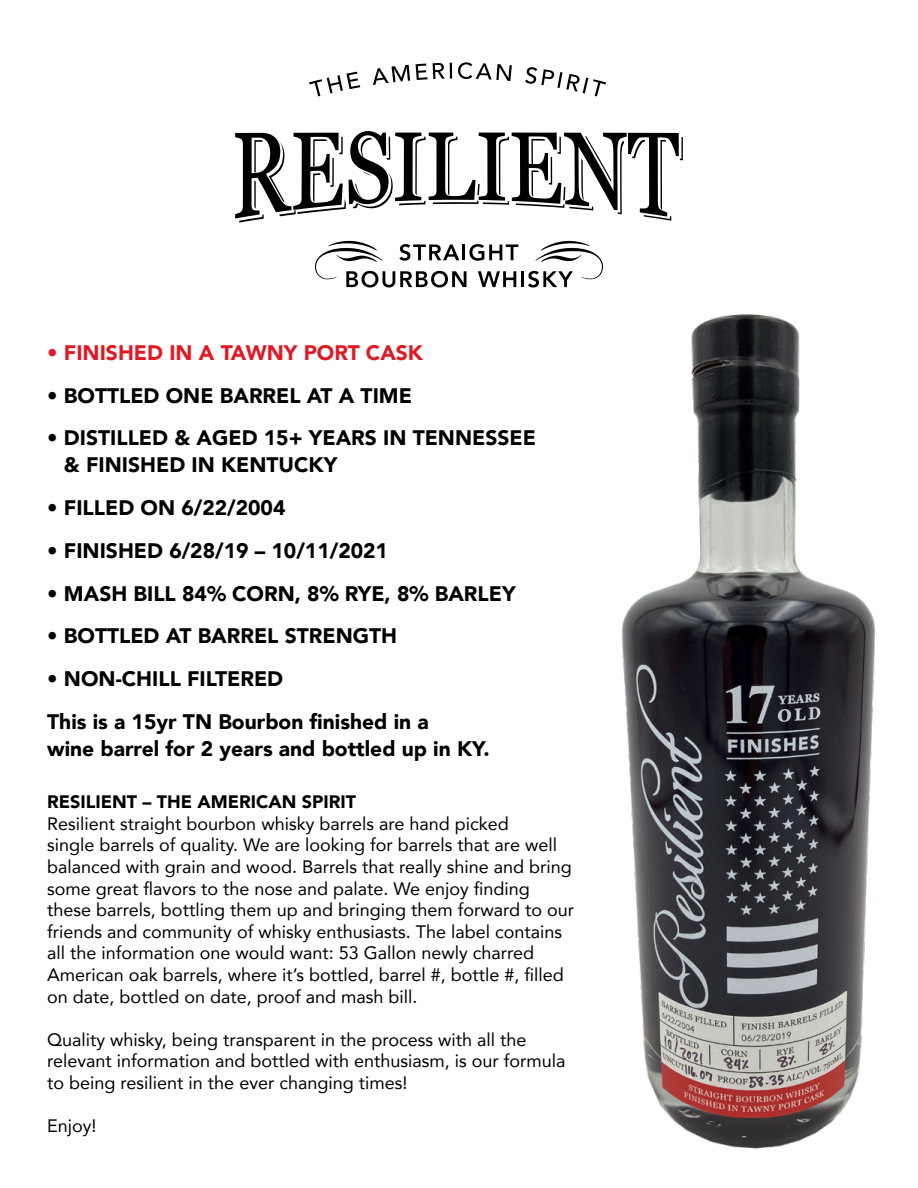
<style>
.page{position:relative;width:918px;height:1188px;background:#fff}
.page>*{position:absolute;margin:0;border:0;box-sizing:border-box;transform-origin:0 0}
.t1{font:900 21px/27px "Avenir";color:#000}
.t2{font:900 21px "Avenir";color:#e01a25}
.t3{font:18px/21.6px "Avenir";color:#000}
.t4{font:900 18px "Avenir";color:#000}
</style>
<div class="page">
<img style="left:621px;top:314px;width:254px;height:835px">
<svg style="left:309px;top:72px;width:51px;height:24px"></svg>
<svg style="left:373px;top:65px;width:37px;height:20px"></svg>
<svg style="left:416px;top:63px;width:36px;height:17px"></svg>
<svg style="left:458px;top:62px;width:54px;height:19px"></svg>
<svg style="left:525px;top:67px;width:81px;height:29px"></svg>
<svg style="left:235px;top:131px;width:448px;height:92px"></svg>
<hr style="left:521px;top:271px;width:3px;height:16px;background:#000">
<svg style="left:528px;top:240px;width:76px;height:48px"></svg>
<svg style="left:314px;top:240px;width:204px;height:48px"></svg>
<p class="t2" style="left:47px;top:335px;width:377px">• FINISHED IN A TAWNY PORT CASK</p>
<p class="t1" style="left:47px;top:381px;width:366px">• BOTTLED ONE BARREL AT A TIME</p>
<p class="t1" style="left:64px;top:424px;width:474px;text-indent:-17px">• DISTILLED &amp; AGED 15+ YEARS IN TENNESSEE &amp; FINISHED IN KENTUCKY</p>
<p class="t1" style="left:47px;top:494px;width:240px">• FILLED ON 6/22/2004</p>
<p class="t1" style="left:47px;top:537px;width:342px">• FINISHED 6/28/19 – 10/11/2021</p>
<p class="t1" style="left:47px;top:579px;width:470px">• MASH BILL 84% CORN, 8% RYE, 8% BARLEY</p>
<p class="t1" style="left:47px;top:622px;width:351px">• BOTTLED AT BARREL STRENGTH</p>
<p class="t1" style="left:47px;top:657px;width:383px;line-height:42.8px">• NON-CHILL FILTERED<br>This is a 15yr TN Bourbon finished in a</p>
<p class="t1" style="left:47px;top:735px;width:444px">wine barrel for 2 years and bottled up in KY.</p>
<p class="t4" style="left:47px;top:786px;width:310px">RESILIENT – THE AMERICAN SPIRIT</p>
<p class="t3" style="left:47px;top:812px;width:529px">Resilient straight bourbon whisky barrels are hand picked<br>single barrels of quality. We are looking for barrels that are well balanced with grain and wood. Barrels that really shine and bring some great flavors to the nose and palate. We enjoy finding these barrels, bottling them up and bringing them forward to our friends and community of whisky enthusiasts. The label contains all the information one would want: 53 Gallon newly charred American oak barrels, where it’s bottled, barrel #, bottle #, filled on date, bottled on date, proof and mash bill.</p>
<p class="t3" style="left:47px;top:1028px;width:520px">Quality whisky, being transparent in the process with all the relevant information and bottled with enthusiasm, is our formula to being resilient in the ever changing times!</p>
<p class="t3" style="left:47px;top:1115px;width:51px">Enjoy!</p>
</div>
